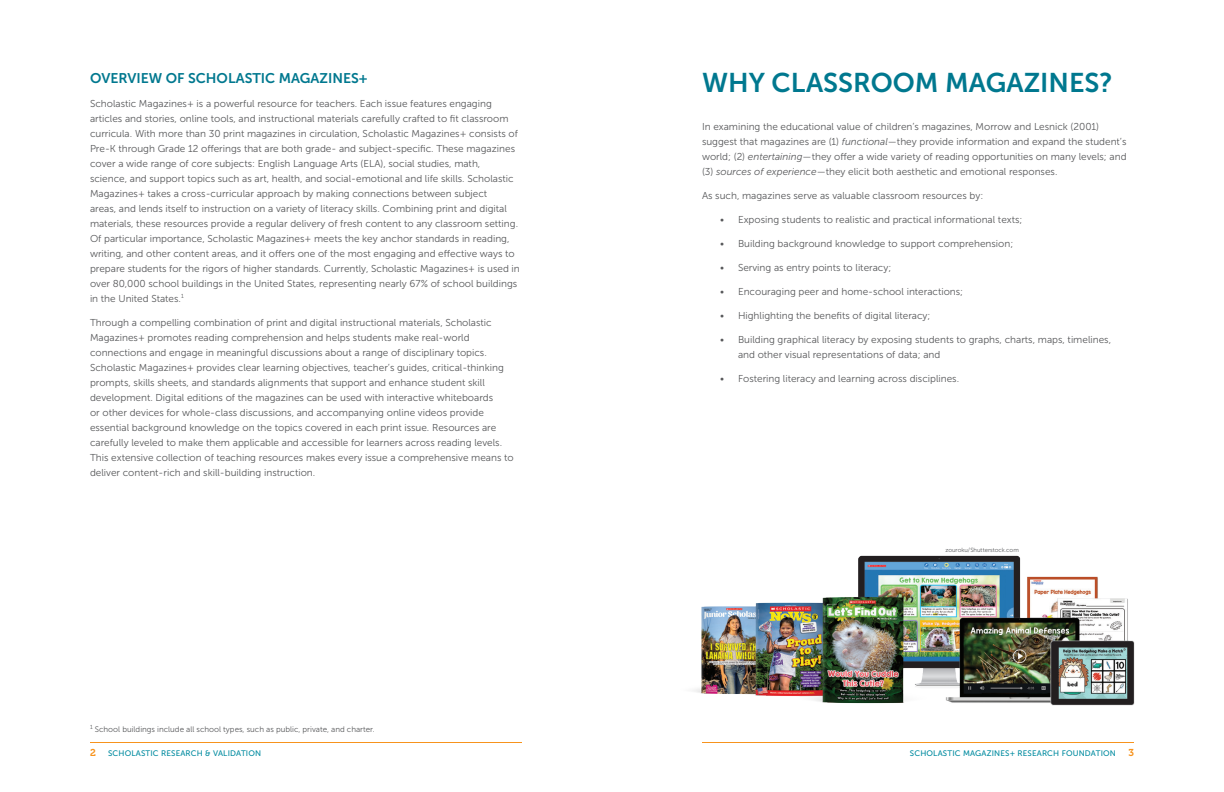
<style>
.page{position:relative;width:1224px;height:792px;background:#fff}
.page>*{position:absolute;margin:0;border:0;box-sizing:border-box;transform-origin:0 0}
.Heading_1{font:27px "Museo Sans 700";color:#00788f}
.Heading_2{font:14px "Museo Sans 700";color:#00788f}
.Body_Text{font:10px/15px "Museo Sans 300";color:#57585a}
.Body_Text-2{font:8px "Museo Sans 300";color:#57585a}
.t1{font:8px "Museo Sans 500";letter-spacing:.02em;color:#008ba0}
.Body_Text-3{font:6px "Museo Sans 300";color:#57585a}
.s1{font-style:italic}
.s2{font-family:"Museo 700";font-size:10px;color:#f7931d}
</style>
<div class="page">
<hr style="left:90px;top:742px;width:432px;height:1px;background:#f7931d">
<hr style="left:702px;top:742px;width:432px;height:1px;background:#f7931d">
<img style="left:693px;top:555px;width:442px;height:151px">
<p class="Heading_2" style="left:90px;top:70px;width:279px">OVERVIEW OF SCHOLASTIC MAGAZINES+</p>
<p class="Body_Text" style="left:90px;top:96px;width:431px">Scholastic Magazines+ is a powerful resource for teachers. Each issue features engaging articles and stories, online tools, and instructional materials carefully crafted to fit classroom curricula. With more than 30 print magazines in circulation, Scholastic Magazines+ consists of Pre-K through Grade 12 offerings that are both grade- and subject-specific. These magazines cover a wide range of core subjects: English Language Arts (ELA), social studies, math, science, and support topics such as art, health, and social-emotional and life skills. Scholastic Magazines+ takes a cross-curricular approach by making connections between subject<br>areas, and lends itself to instruction on a variety of literacy skills. Combining print and digital materials, these resources provide a regular delivery of fresh content to any classroom setting.<br>Of particular importance, Scholastic Magazines+ meets the key anchor standards in reading, writing, and other content areas, and it offers one of the most engaging and effective ways to prepare students for the rigors of higher standards. Currently, Scholastic Magazines+ is used in over 80,000 school buildings in the United States, representing nearly 67% of school buildings in the United States.<sup>1</sup></p>
<p class="Body_Text" style="left:90px;top:315px;width:425px">Through a compelling combination of print and digital instructional materials, Scholastic Magazines+ promotes reading comprehension and helps students make real-world connections and engage in meaningful discussions about a range of disciplinary topics.<br>Scholastic Magazines+ provides clear learning objectives, teacher’s guides, critical-thinking prompts, skills sheets, and standards alignments that support and enhance student skill development. Digital editions of the magazines can be used with interactive whiteboards<br>or other devices for whole-class discussions, and accompanying online videos provide essential background knowledge on the topics covered in each print issue. Resources are carefully leveled to make them applicable and accessible for learners across reading levels.<br>This extensive collection of teaching resources makes every issue a comprehensive means to deliver content-rich and skill-building instruction.</p>
<p class="Body_Text-2" style="left:90px;top:725px;width:286px"><sup>1</sup> School buildings include all school types, such as public, private, and charter.</p>
<p class="Heading_1" style="left:702px;top:68px;width:412px">WHY CLASSROOM MAGAZINES?</p>
<p class="Body_Text" style="left:702px;top:119px;width:426px">In examining the educational value of children’s magazines, Morrow and Lesnick (2001) suggest that magazines are (1) <span class="s1">functional</span>—they provide information and expand the student’s world; (2) <span class="s1">entertaining</span>—they offer a wide variety of reading opportunities on many levels; and (3) <span class="s1">sources of experience</span>—they elicit both aesthetic and emotional responses.</p>
<p class="Body_Text" style="left:702px;top:188px;width:283px">As such, magazines serve as valuable classroom resources by:</p>
<p class="Body_Text" style="left:720px;top:212px;width:304px">• Exposing students to realistic and practical informational texts;</p>
<p class="Body_Text" style="left:720px;top:236px;width:295px">• Building background knowledge to support comprehension;</p>
<p class="Body_Text" style="left:720px;top:260px;width:173px">• Serving as entry points to literacy;</p>
<p class="Body_Text" style="left:720px;top:284px;width:245px">• Encouraging peer and home-school interactions;</p>
<p class="Body_Text" style="left:720px;top:308px;width:212px">• Highlighting the benefits of digital literacy;</p>
<p class="Body_Text" style="left:738px;top:332px;width:375px;text-indent:-18px">• Building graphical literacy by exposing students to graphs, charts, maps, timelines, and other visual representations of data; and</p>
<p class="Body_Text" style="left:720px;top:371px;width:241px">• Fostering literacy and learning across disciplines.</p>
<p class="Body_Text-3" style="left:945px;top:546px;width:75px">zouroku/Shutterstock.com</p>
<p class="t1" style="left:90px;top:749px;width:173px"><span class="s2">2</span> SCHOLASTIC RESEARCH &amp; VALIDATION</p>
<p class="t1" style="left:910px;top:749px;width:226px">SCHOLASTIC MAGAZINES+ RESEARCH FOUNDATION <span class="s2">3</span></p>
</div>
